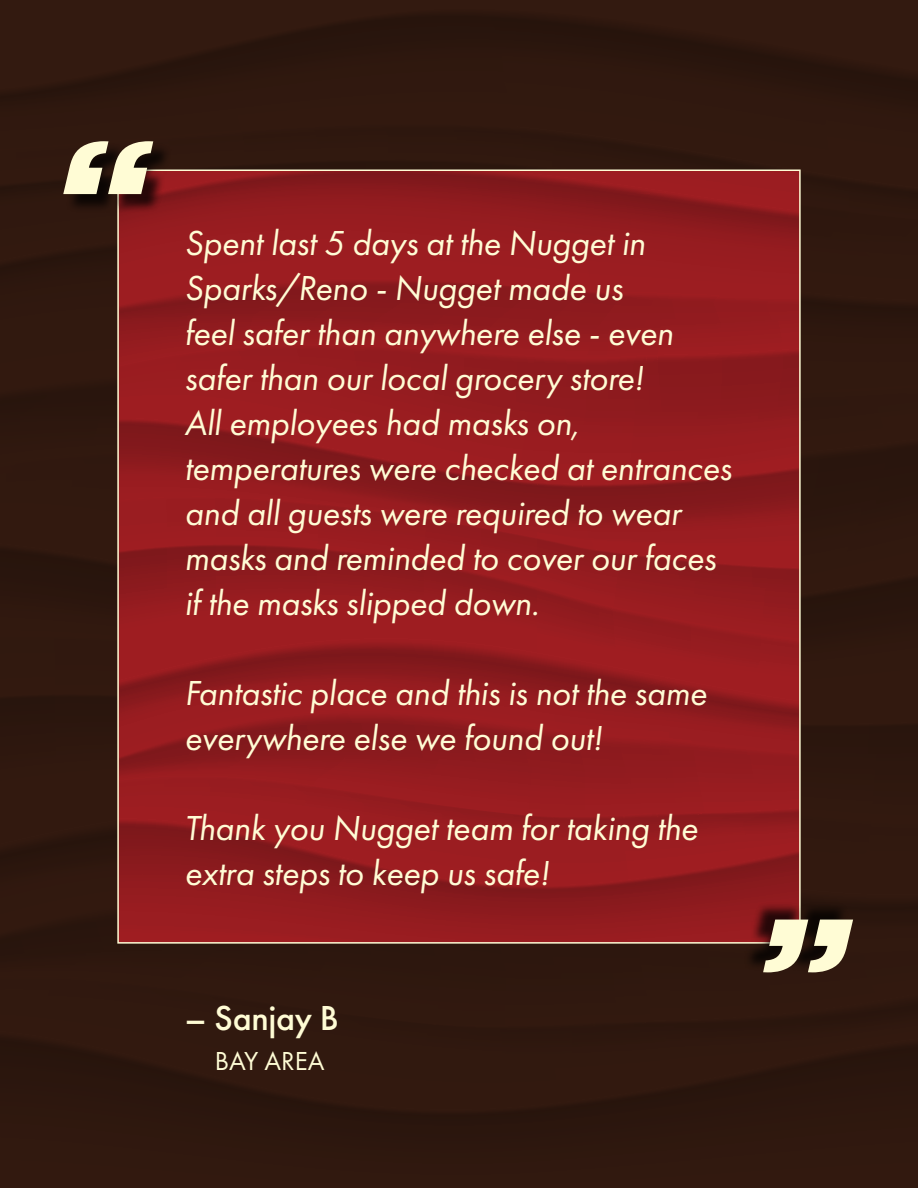
<style>
.page{position:relative;width:918px;height:1188px;background:#331a10}
.page>*{position:absolute;margin:0;border:0;box-sizing:border-box;transform-origin:0 0}
.t1{font:italic 36px/45px "Futura PT";letter-spacing:-.01em;color:#fffcd5}
.t2{font:500 36px "Futura PT";letter-spacing:-.01em;color:#fffcd5}
.t3{font:27px "Futura PT";color:#fffcd5}
</style>
<div class="page">
<svg style="left:120px;top:173px;width:678px;height:768px;background:#931b1f"></svg>
<div style="left:66px;top:143px;width:105px;height:70px;background:#000;opacity:.75"></div>
<svg style="left:63px;top:141px;width:90px;height:53px"></svg>
<div style="left:744px;top:902px;width:105px;height:69px;background:#000;opacity:.75"></div>
<svg style="left:763px;top:920px;width:90px;height:52px"></svg>
<p class="t1" style="left:184px;top:221px;width:549px">Spent last 5 days at the Nugget in<br>Sparks/Reno - Nugget made us<br>feel safer than anywhere else - even safer than our local grocery store!<br>All employees had masks on, temperatures were checked at entrances and all guests were required to wear masks and reminded to cover our faces if the masks slipped down.</p>
<p class="t1" style="left:184px;top:671px;width:524px">Fantastic place and this is not the same everywhere else we found out!</p>
<p class="t1" style="left:184px;top:806px;width:515px">Thank you Nugget team for taking the extra steps to keep us safe!</p>
<p class="t2" style="left:184px;top:996px;width:156px">– Sanjay B</p>
<p class="t3" style="left:215px;top:1045px;width:111px">BAY AREA</p>
</div>
